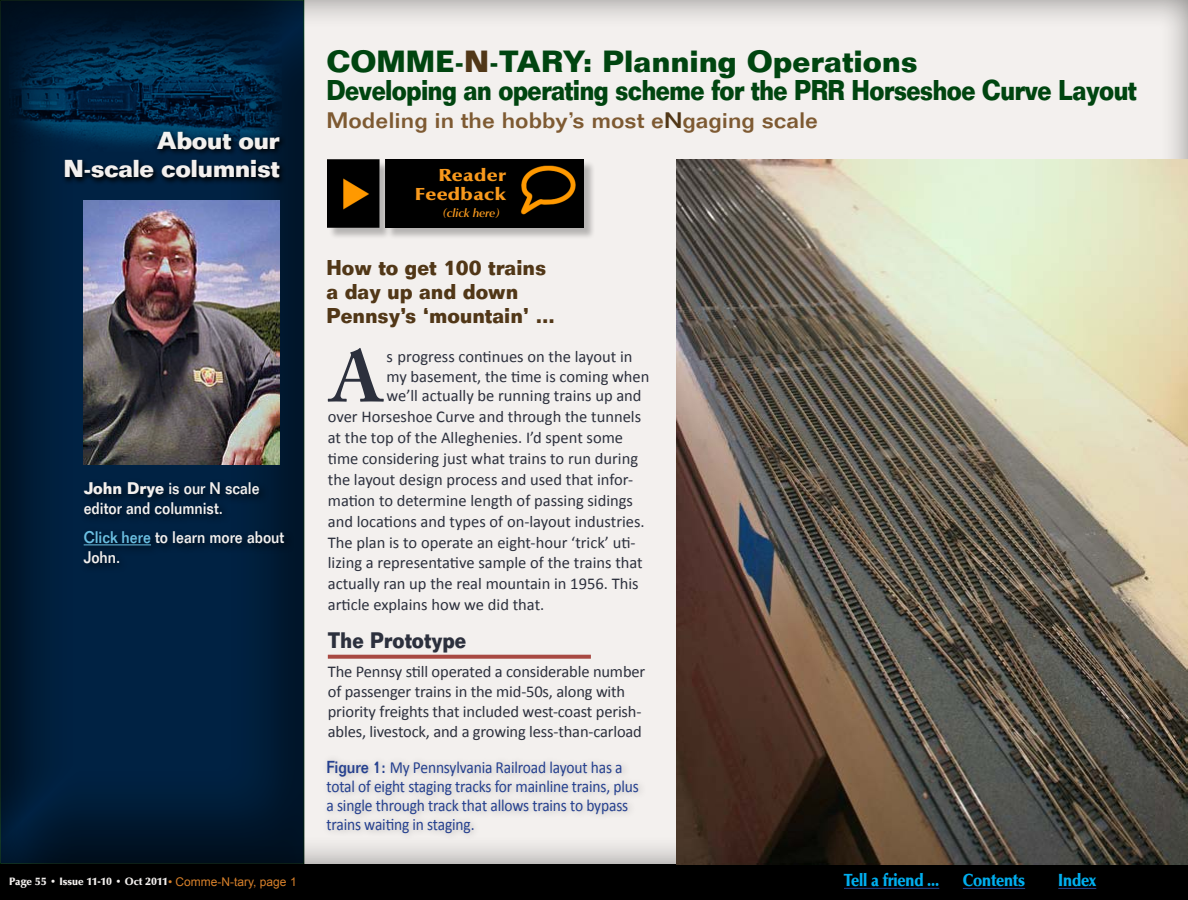
<style>
.page{position:relative;width:1188px;height:900px;background:#fff}
.page>*{position:absolute;margin:0;border:0;box-sizing:border-box;transform-origin:0 0}
.Body_text_-_with_dro{font:700 72.2px "Adobe Caslon Pro";color:#2c303d}
.t1{font:700 30px "Folio LT";color:#004510}
.t2{font:700 28px "Folio LT";letter-spacing:-.03em;color:#004510;scale:.83 1}
.t3{font:700 24px "Folio LT";letter-spacing:-.02em;color:#f3f0ee}
.t4{font:500 22px "Folio";color:#7e5a32;scale:1.1 1}
.Body_text_no_dropcap{font:700 22px "Folio LT";color:#2c303d;scale:.85 1}
.t5{font:700 21px/24px "Folio LT";color:#513717;scale:.92 1}
.t6{font:18px "URW Classico Blac";letter-spacing:-.01em;color:#00aeef;scale:.9 1}
.t7{font:18px "URW Classico T Blac";letter-spacing:.02em;color:#f8991d;scale:1.2 1}
.t8{font:17px/19px "Calibri";letter-spacing:-.01em;color:#25408f;scale:.91 1}
.Body_text_-_with_dro-2{font:16.5px/20.1px "Calibri";color:#2c303d}
.t9{font:500 16.5px/19.5px "Folio";color:#f3f0ee;scale:.9 1}
.t10{font:italic 500 12px "URW Classico T";color:#f8991d}
.t11{font:11px "URW Classico Blac";color:#f3f0ee}
.s1{font-family:"Folio LT";font-weight:700}
.s2{color:#6bc0e3}
.s3{color:#513717}
.s4{font-family:"Folio";font-weight:500}
.s5{font-family:"Arial";font-size:12px;color:#d7802a}
</style>
<div class="page">
<div style="left:0;top:864px;width:1188px;height:36px;background:#000"></div>
<div style="left:0;top:0;width:1188px;height:864px;background:#000;opacity:.45"></div>
<hr style="left:963px;top:888px;width:62px;height:1px;background:#25408f">
<hr style="left:1058px;top:888px;width:38px;height:1px;background:#25408f">
<hr style="left:844px;top:888px;width:95px;height:1px;background:#25408f">
<div style="left:329px;top:161px;width:267px;height:79px;background:#000;opacity:.25"></div>
<img style="left:327px;top:159px;width:257px;height:68px">
<div style="left:0;top:0;width:314px;height:865px;background:#000;opacity:.5"></div>
<div style="left:80px;top:478px;width:215px;height:96px;background:#000;opacity:.75"></div>
<hr style="left:84px;top:544px;width:67px;height:1px;background:#6bc0e3">
<div style="left:61px;top:128px;width:225px;height:58px;background:#000;opacity:.9"></div>
<svg style="left:328px;top:655px;width:263px;height:4px"></svg>
<img style="left:9px;top:10px;width:272px;height:142px">
<img style="left:84px;top:201px;width:196px;height:264px">
<div style="left:321px;top:754px;width:327px;height:87px;background:#ece9e7"></div>
<img style="left:676px;top:159px;width:512px;height:705px">
<p class="t3" style="left:157px;top:125px;width:124px">About our</p>
<p class="t3" style="left:63px;top:154px;width:218px">N-scale columnist</p>
<p class="t9" style="left:84px;top:479px;width:197px"><span class="s1">John Drye</span> is our N scale editor and columnist.</p>
<p class="t9" style="left:84px;top:528px;width:224px"><span class="s2">Click here</span> to learn more about<br>John.</p>
<p class="t1" style="left:326px;top:43px;width:593px">COMME-<span class="s3">N</span>-TARY: Planning Operations</p>
<p class="t2" style="left:326px;top:73px;width:978px">Developing an operating scheme for the PRR Horseshoe Curve Layout</p>
<p class="t4" style="left:327px;top:107px;width:449px">Modeling in the hobby’s most e<span class="s3">N</span>gaging scale</p>
<p class="t7" style="left:438px;top:164px;width:58px">Reader</p>
<p class="t7" style="left:415px;top:183px;width:77px">Feedback</p>
<p class="t10" style="left:443px;top:206px;width:58px">(click here)</p>
<p class="t5" style="left:326px;top:255px;width:250px">How to get 100 trains a day up and down<br>Pennsy’s ‘mountain’ ...</p>
<p class="Body_text_-_with_dro" style="left:331px;top:334px;width:54px">A</p>
<p class="Body_text_-_with_dro-2" style="left:387px;top:346px;width:247px">s progress continues on the layout in</p>
<p class="Body_text_-_with_dro-2" style="left:387px;top:366px;width:264px">my basement, the time is coming when</p>
<p class="Body_text_-_with_dro-2" style="left:387px;top:386px;width:257px">we’ll actually be running trains up and</p>
<p class="Body_text_-_with_dro-2" style="left:328px;top:407px;width:315px">over Horseshoe Curve and through the tunnels</p>
<p class="Body_text_-_with_dro-2" style="left:328px;top:428px;width:297px">at the top of the Alleghenies. I’d spent some</p>
<p class="Body_text_-_with_dro-2" style="left:328px;top:449px;width:312px">time considering just what trains to run during</p>
<p class="Body_text_-_with_dro-2" style="left:328px;top:469px;width:307px">the layout design process and used that infor-</p>
<p class="Body_text_-_with_dro-2" style="left:328px;top:490px;width:307px">mation to determine length of passing sidings</p>
<p class="Body_text_-_with_dro-2" style="left:328px;top:511px;width:318px">and locations and types of on-layout industries.</p>
<p class="Body_text_-_with_dro-2" style="left:328px;top:532px;width:309px">The plan is to operate an eight-hour ‘trick’ uti-</p>
<p class="Body_text_-_with_dro-2" style="left:328px;top:553px;width:317px">lizing a representative sample of the trains that</p>
<p class="Body_text_-_with_dro-2" style="left:328px;top:574px;width:312px">actually ran up the real mountain in 1956. This</p>
<p class="Body_text_-_with_dro-2" style="left:328px;top:595px;width:218px">article explains how we did that.</p>
<p class="Body_text_no_dropcap" style="left:328px;top:626px;width:164px">The Prototype</p>
<p class="Body_text_-_with_dro-2" style="left:328px;top:661px;width:319px">The Pennsy still operated a considerable number of passenger trains in the mid-50s, along with priority freights that included west-coast perish&shy;ables, livestock, and a growing less-than-carload</p>
<p class="t8" style="left:326px;top:758px;width:345px"><span class="s4">Figure 1:</span> My Pennsylvania Railroad layout has a total of eight staging tracks for mainline trains, plus a single through track that allows trains to bypass trains waiting in staging.</p>
<p class="t11" style="left:9px;top:874px;width:289px">Page 55 • Issue 11-10 • Oct 2011<span class="s5">• Comme-N-tary, page 1</span></p>
<p class="t6" style="left:844px;top:869px;width:107px">Tell a friend ...</p>
<p class="t6" style="left:963px;top:869px;width:71px">Contents</p>
<p class="t6" style="left:1058px;top:869px;width:44px">Index</p>
</div>
